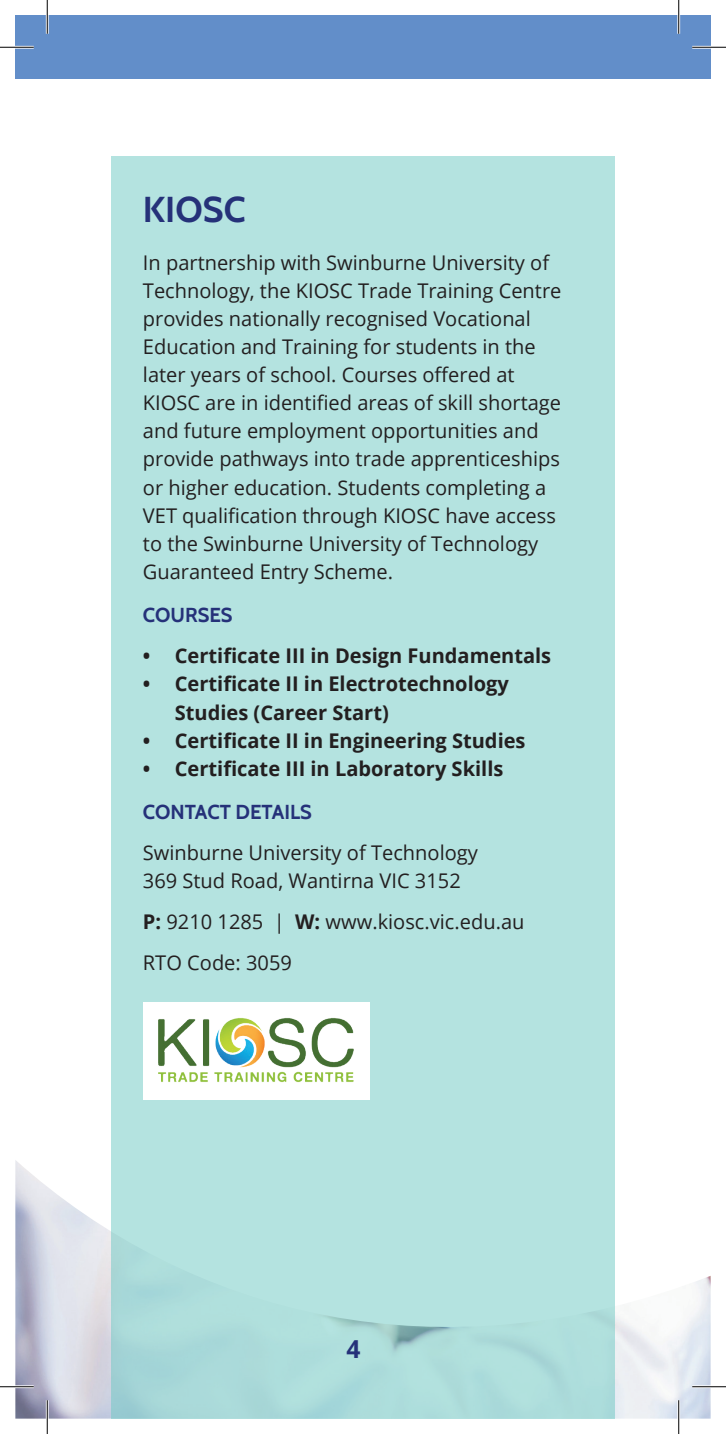
<style>
.page{position:relative;width:726px;height:1434px;background:#fff}
.page>*{position:absolute;margin:0;border:0;box-sizing:border-box;transform-origin:0 0}
.Heading_2{font:700 36px "Cabin";color:#253179}
.t1{font:700 24.75px "Open Sans";color:#253179}
.t2{font:20.25px/28.1px "Open Sans";color:#231f20}
.t3{font:700 20.25px/28.1px "Open Sans";color:#231f20}
.Heading_4{font:700 20.25px "Cabin";color:#253179}
.s1{font-weight:700}
</style>
<div class="page">
<img style="left:15px;top:1160px;width:696px;height:259px">
<div style="left:15px;top:15px;width:696px;height:64px;background:#628ec9"></div>
<div style="left:111px;top:156px;width:504px;height:1263px;background:#b4e3e0"></div>
<div style="left:143px;top:1002px;width:226px;height:98px;background:#fff"></div>
<img style="left:159px;top:1018px;width:194px;height:65px">
<hr style="left:0;top:46px;width:34px;height:3px;background:#fff">
<hr style="left:692px;top:46px;width:34px;height:3px;background:#fff">
<hr style="left:0;top:1385px;width:34px;height:3px;background:#fff">
<hr style="left:692px;top:1385px;width:34px;height:3px;background:#fff">
<hr style="left:46px;top:0;width:3px;height:34px;background:#fff">
<hr style="left:46px;top:1400px;width:3px;height:34px;background:#fff">
<hr style="left:677px;top:0;width:3px;height:34px;background:#fff">
<hr style="left:677px;top:1400px;width:3px;height:34px;background:#fff">
<hr style="left:0;top:47px;width:34px;height:1px;background:#000">
<hr style="left:692px;top:47px;width:34px;height:1px;background:#000">
<hr style="left:0;top:1386px;width:34px;height:1px;background:#000">
<hr style="left:692px;top:1386px;width:34px;height:1px;background:#000">
<hr style="left:47px;top:0;width:1px;height:34px;background:#000">
<hr style="left:47px;top:1400px;width:1px;height:34px;background:#000">
<hr style="left:678px;top:0;width:1px;height:34px;background:#000">
<hr style="left:678px;top:1400px;width:1px;height:34px;background:#000">
<p class="Heading_2" style="left:143px;top:188px;width:104px">KIOSC</p>
<p class="t2" style="left:143px;top:248px;width:420px">In partnership with Swinburne University of Technology, the KIOSC Trade Training Centre provides nationally recognised Vocational Education and Training for students in the later years of school. Courses offered at KIOSC are in identified areas of skill shortage and future employment opportunities and provide pathways into trade apprenticeships or higher education. Students completing a VET qualification through KIOSC have access to the Swinburne University of Technology Guaranteed Entry Scheme.</p>
<p class="Heading_4" style="left:143px;top:603px;width:91px">COURSES</p>
<p class="t3" style="left:143px;top:641px;width:410px">• Certificate III in Design Fundamentals</p>
<p class="t3" style="left:175px;top:669px;width:336px;text-indent:-32px">• Certificate II in Electrotechnology<br>Studies (Career Start)</p>
<p class="t3" style="left:143px;top:726px;width:384px">• Certificate II in Engineering Studies</p>
<p class="t3" style="left:143px;top:754px;width:362px">• Certificate III in Laboratory Skills</p>
<p class="Heading_4" style="left:143px;top:800px;width:171px">CONTACT DETAILS</p>
<p class="t2" style="left:143px;top:838px;width:336px">Swinburne University of Technology<br>369 Stud Road, Wantirna VIC 3152</p>
<p class="t2" style="left:143px;top:907px;width:383px"><span class="s1">P:</span> 9210 1285 | <span class="s1">W:</span> www.kiosc.vic.edu.au</p>
<p class="t2" style="left:143px;top:948px;width:151px">RTO Code: 3059</p>
<p class="t1" style="left:346px;top:1331px;width:15px">4</p>
</div>
